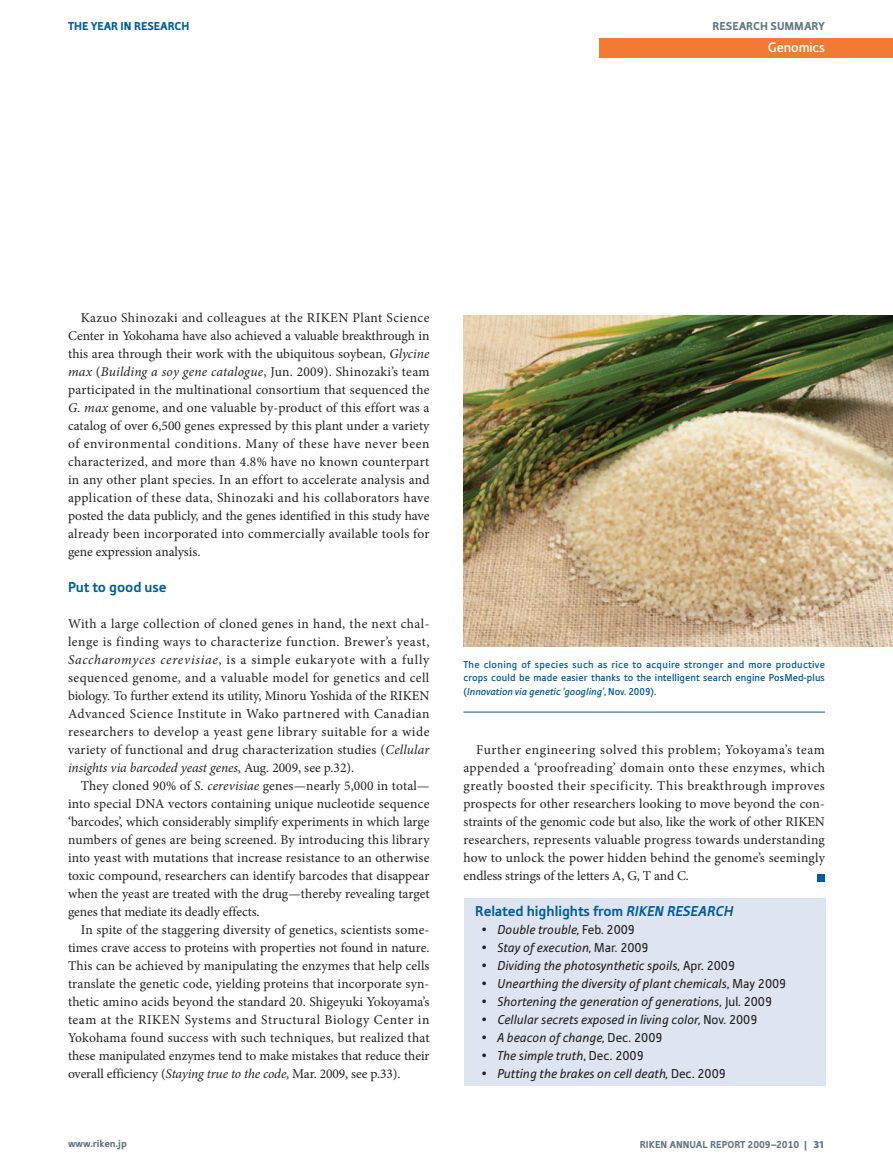
<style>
.page{position:relative;width:893px;height:1174px;background:#fff}
.page>*{position:absolute;margin:0;border:0;box-sizing:border-box;transform-origin:0 0}
.t1{font:700 15px "Tabula ITC Pro";color:#005c98}
.t2{font:500 14.25px "Tabula ITC Pro";letter-spacing:-.01em;color:#fff}
.t3{font:13.5px/18px "Minion Pro";letter-spacing:.01em;color:#231f20;text-align:justify}
.t4{font:italic 13.5px "Tabula ITC Pro";color:#231f20}
.t5{font:13.5px "Minion Pro";letter-spacing:.035em;color:#231f20}
.t6{font:13.5px "Minion Pro";letter-spacing:.04em;color:#231f20}
.t7{font:13.5px "Minion Pro";letter-spacing:.03em;color:#231f20}
.t8{font:13.5px "Minion Pro";letter-spacing:.055em;color:#231f20}
.t9{font:13.5px "Minion Pro";letter-spacing:.045em;color:#231f20}
.t10{font:italic 13.5px "Minion Pro";letter-spacing:-.005em;color:#231f20}
.t11{font:900 12px "Tabula ITC Pro";color:#005c98}
.t12{font:900 12px "Tabula ITC Pro";color:#647882}
.t13{font:500 10.5px/13.5px "Tabula ITC Pro";letter-spacing:.015em;color:#005c98;text-align:justify}
.t14{font:900 10.5px "Tabula ITC Pro";color:#647882}
.s1{font-style:italic}
.s2{font-style:normal}
.s3{font-family:"Myriad Pro"}
</style>
<div class="page">
<div style="left:818px;top:874px;width:7px;height:8px;background:#005c98"></div>
<hr style="left:463px;top:711px;width:362px;height:1px;background:#005c98">
<img style="left:463px;top:316px;width:430px;height:330px">
<div style="left:464px;top:898px;width:361px;height:188px;background:#dee5f1"></div>
<div style="left:600px;top:38px;width:293px;height:19px;background:#f37a32"></div>
<p class="t11" style="left:68px;top:21px;width:123px">THE YEAR IN RESEARCH</p>
<p class="t12" style="left:712px;top:21px;width:114px">RESEARCH SUMMARY</p>
<p class="t2" style="left:768px;top:41px;width:59px">Genomics</p>
<p class="t3" style="left:68px;top:310px;width:363px;text-indent:13px">Kazuo Shinozaki and colleagues at the RIKEN Plant Science Center in Yokohama have also achieved a valuable breakthrough in this area through their work with the ubiquitous soybean, <span class="s1">Glycine max</span> (<span class="s1">Building a soy gene catalogue</span>, Jun. 2009). Shinozaki’s team participated in the multinational consortium that sequenced the <span class="s1">G. max</span> genome, and one valuable by-product of this effort was a catalog of over 6,500 genes expressed by this plant under a variety of environmental conditions. Many of these have never been characterized, and more than 4.8% have no known counterpart in any other plant species. In an effort to accelerate analysis and application of these data, Shinozaki and his collaborators have posted the data publicly, and the genes identified in this study have already been incorporated into commercially available tools for gene expression analysis.</p>
<p class="t1" style="left:68px;top:581px;width:100px">Put to good use</p>
<p class="t7" style="left:68px;top:618px;width:363px">With a large collection of cloned genes in hand, the next chal-</p>
<p class="t6" style="left:68px;top:636px;width:363px">lenge is finding ways to characterize function. Brewer’s yeast,</p>
<p class="t8" style="left:68px;top:654px;width:363px"><span class="s1">Saccharomyces cerevisiae</span>, is a simple eukaryote with a fully</p>
<p class="t5" style="left:68px;top:672px;width:363px">sequenced genome, and a valuable model for genetics and cell</p>
<p class="t3" style="left:68px;top:688px;width:363px">biology. To further extend its utility, Minoru Yoshida of the RIKEN</p>
<p class="t5" style="left:68px;top:708px;width:363px">Advanced Science Institute in Wako partnered with Canadian</p>
<p class="t5" style="left:68px;top:726px;width:363px">researchers to develop a yeast gene library suitable for a wide</p>
<p class="t3" style="left:68px;top:742px;width:363px">variety of functional and drug characterization studies (<span class="s1">Cellular</span></p>
<p class="t10" style="left:68px;top:762px;width:288px">insights via barcoded yeast genes<span class="s2">, Aug. 2009, see p.32).</span></p>
<p class="t3" style="left:81px;top:778px;width:350px">They cloned 90% of <span class="s1">S. cerevisiae</span> genes—nearly 5,000 in total—</p>
<p class="t3" style="left:68px;top:796px;width:363px">into special DNA vectors containing unique nucleotide sequence</p>
<p class="t3" style="left:68px;top:814px;width:363px">‘barcodes’, which considerably simplify experiments in which large</p>
<p class="t3" style="left:68px;top:832px;width:363px">numbers of genes are being screened. By introducing this library</p>
<p class="t3" style="left:68px;top:850px;width:363px">into yeast with mutations that increase resistance to an otherwise</p>
<p class="t3" style="left:68px;top:868px;width:363px">toxic compound, researchers can identify barcodes that disappear</p>
<p class="t3" style="left:68px;top:886px;width:363px">when the yeast are treated with the drug—thereby revealing target</p>
<p class="t3" style="left:68px;top:904px;width:193px">genes that mediate its deadly effects.</p>
<p class="t3" style="left:81px;top:922px;width:350px">In spite of the staggering diversity of genetics, scientists some-</p>
<p class="t3" style="left:68px;top:940px;width:363px">times crave access to proteins with properties not found in nature.</p>
<p class="t3" style="left:68px;top:958px;width:363px">This can be achieved by manipulating the enzymes that help cells</p>
<p class="t3" style="left:68px;top:976px;width:363px">translate the genetic code, yielding proteins that incorporate syn-</p>
<p class="t3" style="left:68px;top:994px;width:363px">thetic amino acids beyond the standard 20. Shigeyuki Yokoyama’s</p>
<p class="t9" style="left:68px;top:1014px;width:363px">team at the RIKEN Systems and Structural Biology Center in</p>
<p class="t3" style="left:68px;top:1030px;width:363px">Yokohama found success with such techniques, but realized that</p>
<p class="t3" style="left:68px;top:1048px;width:363px">these manipulated enzymes tend to make mistakes that reduce their</p>
<p class="t3" style="left:68px;top:1066px;width:334px">overall efficiency (<span class="s1">Staying true to the code</span>, Mar. 2009, see p.33).</p>
<p class="t13" style="left:463px;top:658px;width:363px">The cloning of species such as rice to acquire stronger and more productive crops could be made easier thanks to the intelligent search engine PosMed-plus (<span class="s1">Innovation via genetic ‘googling’</span>, Nov. 2009).</p>
<p class="t3" style="left:463px;top:742px;width:363px;text-indent:13px">Further engineering solved this problem; Yokoyama’s team appended a ‘proofreading’ domain onto these enzymes, which greatly boosted their specificity. This breakthrough improves prospects for other researchers looking to move beyond the con&shy;straints of the genomic code but also, like the work of other RIKEN researchers, represents valuable progress towards understanding how to unlock the power hidden behind the genome’s seemingly endless strings of the letters A, G, T and C.</p>
<p class="t1" style="left:475px;top:905px;width:260px">Related highlights from <span class="s1">RIKEN RESEARCH</span></p>
<p class="t4" style="left:481px;top:924px;width:156px">• Double trouble, <span class="s2">Feb. 2009</span></p>
<p class="t4" style="left:481px;top:942px;width:169px">• Stay of execution, <span class="s2">Mar. 2009</span></p>
<p class="t4" style="left:481px;top:960px;width:256px">• Dividing the photosynthetic spoils, <span class="s2">Apr. 2009</span></p>
<p class="t4" style="left:481px;top:978px;width:307px">• Unearthing the diversity of plant chemicals, <span class="s2">May 2009</span></p>
<p class="t4" style="left:481px;top:996px;width:293px">• Shortening the generation of generations, <span class="s2">Jul. 2009</span></p>
<p class="t4" style="left:481px;top:1014px;width:278px">• Cellular secrets exposed in living color, <span class="s2">Nov. 2009</span></p>
<p class="t4" style="left:481px;top:1032px;width:183px">• A beacon of change, <span class="s2">Dec. 2009</span></p>
<p class="t4" style="left:481px;top:1050px;width:164px">• The simple truth<span class="s2">, Dec. 2009</span></p>
<p class="t4" style="left:481px;top:1068px;width:246px">• Putting the brakes on cell death, <span class="s2">Dec. 2009</span></p>
<p class="t14" style="left:68px;top:1139px;width:60px">www.riken.jp</p>
<p class="t14" style="left:640px;top:1140px;width:187px">RIKEN ANNUAL REPORT 2009–2010 | <span class="s3">31</span></p>
</div>
